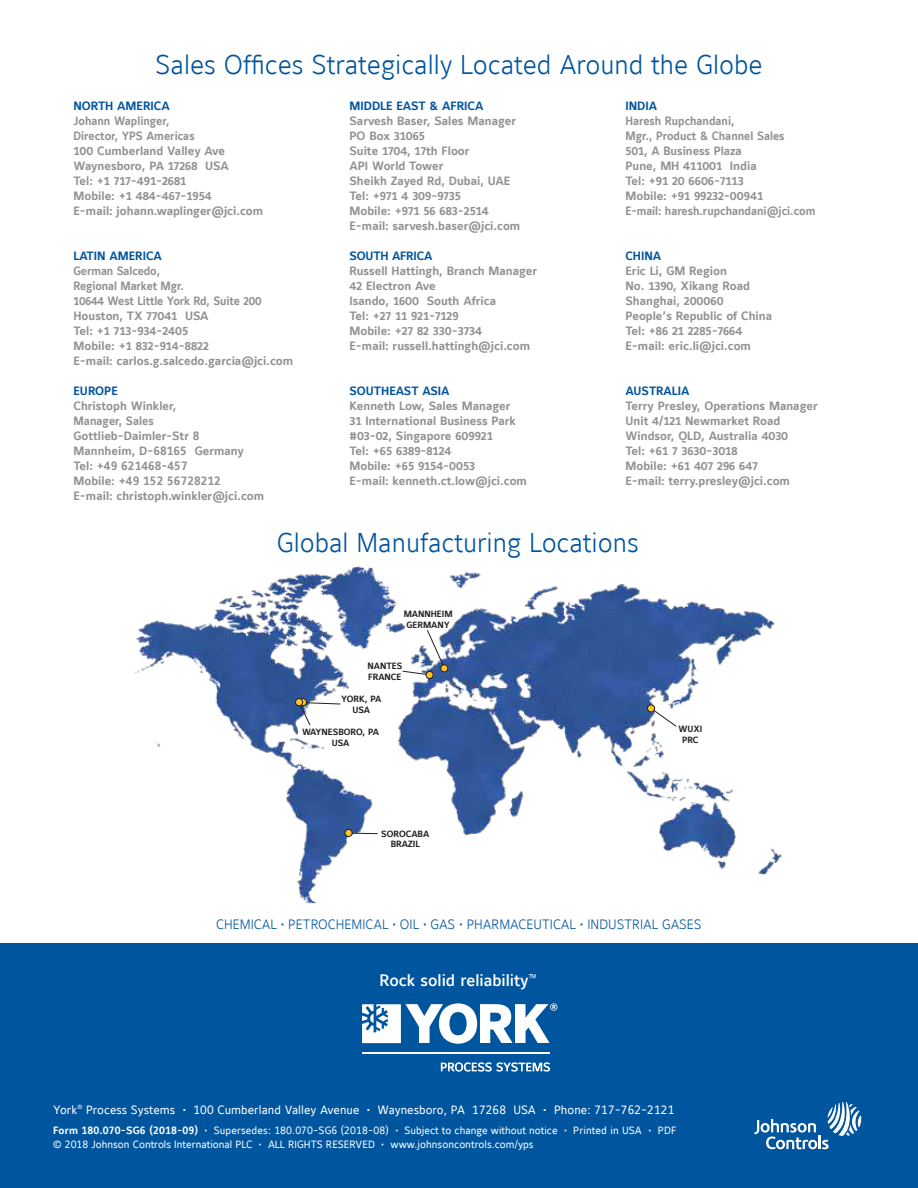
<style>
.page{position:relative;width:918px;height:1188px;background:#fff}
.page>*{position:absolute;margin:0;border:0;box-sizing:border-box;transform-origin:0 0}
.t1{font:27px "Maurea Light Lf";color:#00549e}
.t2{font:16.5px "Maurea Medium Lf";color:#fff}
.t3{font:13.5px "Maurea Light Lf";color:#00559f}
.t4{font:12px/15px "Maurea Bold Lf";color:#919195}
.t5{font:12px/15px "Maurea Bold Lf";color:#919195;scale:.94 1}
.t6{font:12px/15px "Maurea Bold Tf";color:#919195}
.t7{font:12px "Maurea Bold Lf";color:#00549e}
.t8{font:12px "Maurea Regular Tf";letter-spacing:.005em;color:#fff}
.t9{font:10.5px/13.5px "Maurea Regular Tf";color:#fff}
.t10{font:9px/10.8px "Maurea Bold Lf";color:#231f20;text-align:center}
.s1{font-family:"Maurea Bold Tf"}
</style>
<div class="page">
<div style="left:0;top:944px;width:918px;height:244px;background:#00559f"></div>
<svg style="left:754px;top:1102px;width:107px;height:47px"></svg>
<img style="left:134px;top:566px;width:648px;height:338px">
<div style="left:299px;top:699px;width:8px;height:7px;background:#ffc425;border-radius:50%"></div>
<div style="left:299px;top:698px;width:8px;height:8px;border:1px solid #231f20;border-radius:50%"></div>
<svg style="left:298px;top:701px;width:43px;height:25px"></svg>
<div style="left:296px;top:699px;width:7px;height:7px;background:#ffc425;border-radius:50%"></div>
<div style="left:295px;top:698px;width:8px;height:8px;border:1px solid #231f20;border-radius:50%"></div>
<svg style="left:352px;top:832px;width:26px;height:2px"></svg>
<div style="left:345px;top:829px;width:7px;height:8px;background:#ffc425;border-radius:50%"></div>
<div style="left:345px;top:829px;width:7px;height:8px;border:1px solid #231f20;border-radius:50%"></div>
<svg style="left:402px;top:629px;width:44px;height:47px"></svg>
<div style="left:426px;top:671px;width:7px;height:8px;background:#ffc425;border-radius:50%"></div>
<div style="left:426px;top:671px;width:8px;height:8px;border:1px solid #231f20;border-radius:50%"></div>
<div style="left:441px;top:665px;width:7px;height:7px;background:#ffc425;border-radius:50%"></div>
<div style="left:440px;top:664px;width:8px;height:8px;border:1px solid #231f20;border-radius:50%"></div>
<svg style="left:650px;top:707px;width:27px;height:20px"></svg>
<div style="left:648px;top:705px;width:7px;height:7px;background:#ffc425;border-radius:50%"></div>
<div style="left:647px;top:705px;width:8px;height:7px;border:1px solid #231f20;border-radius:50%"></div>
<svg style="left:441px;top:1062px;width:109px;height:10px"></svg>
<svg style="left:362px;top:1003px;width:195px;height:41px"></svg>
<hr style="left:362px;top:1052px;width:188px;height:1px;background:#fff">
<h1 class="t1" style="left:155px;top:50px;width:609px">Sales Offices Strategically Located Around the Globe</h1>
<p class="t7" style="left:74px;top:101px;width:98px">NORTH AMERICA</p>
<p class="t5" style="left:74px;top:114px;width:203px">Johann Waplinger,<br>Director, YPS Americas<br>100 Cumberland Valley Ave<br>Waynesboro, PA 17268 USA<br>Tel: +1 717-491-2681<br>Mobile: +1 484-467-1954<br>E-mail: johann.waplinger@jci.com</p>
<p class="t7" style="left:74px;top:251px;width:90px">LATIN AMERICA</p>
<p class="t5" style="left:74px;top:264px;width:235px">German Salcedo,<br>Regional Market Mgr.<br>10644 West Little York Rd, Suite 200<br>Houston, TX 77041 USA<br>Tel: +1 713-934-2405<br>Mobile: +1 832-914-8822<br>E-mail: carlos.g.salcedo.garcia@jci.com</p>
<p class="t7" style="left:74px;top:386px;width:46px">EUROPE</p>
<p class="t6" style="left:74px;top:399px;width:192px">Christoph Winkler,<br>Manager, Sales<br>Gottlieb-Daimler-Str 8<br>Mannheim, D-68165 Germany<br>Tel: +49 621468-457<br>Mobile: +49 152 56728212<br>E-mail: christoph.winkler@jci.com</p>
<p class="t7" style="left:350px;top:101px;width:135px">MIDDLE EAST &amp; AFRICA</p>
<p class="t4" style="left:350px;top:114px;width:172px">Sarvesh Baser, Sales Manager<br>PO Box 31065<br>Suite 1704, 17th Floor<br>API World Tower<br>Sheikh Zayed Rd, Dubai, UAE<br>Tel: +971 4 309-9735<br>Mobile: +971 56 683-2514<br>E-mail: sarvesh.baser@jci.com</p>
<p class="t7" style="left:350px;top:251px;width:84px">SOUTH AFRICA</p>
<p class="t4" style="left:350px;top:264px;width:189px">Russell Hattingh, Branch Manager<br>42 Electron Ave<br>Isando, 1600 South Africa<br>Tel: +27 11 921-7129<br>Mobile: +27 82 330-3734<br>E-mail: russell.hattingh@jci.com</p>
<p class="t7" style="left:350px;top:386px;width:102px">SOUTHEAST ASIA</p>
<p class="t4" style="left:350px;top:399px;width:179px">Kenneth Low, Sales Manager<br>31 International Business Park #03-02, Singapore 609921<br>Tel: +65 6389-8124<br>Mobile: +65 9154-0053<br>E-mail: kenneth.ct.low@jci.com</p>
<p class="t7" style="left:626px;top:101px;width:33px">INDIA</p>
<p class="t5" style="left:625px;top:114px;width:204px">Haresh Rupchandani,<br>Mgr., Product &amp; Channel Sales<br>501, A Business Plaza<br>Pune, MH 411001 India<br>Tel: +91 20 6606-7113<br>Mobile: +91 99232-00941<br>E-mail: haresh.rupchandani@jci.com</p>
<p class="t7" style="left:626px;top:251px;width:37px">CHINA</p>
<p class="t4" style="left:626px;top:264px;width:148px">Eric Li, GM Region<br>No. 1390, Xikang Road<br>Shanghai, 200060<br>People’s Republic of China<br>Tel: +86 21 2285-7664<br>E-mail: eric.li@jci.com</p>
<p class="t7" style="left:626px;top:386px;width:65px">AUSTRALIA</p>
<p class="t4" style="left:626px;top:399px;width:194px">Terry Presley, Operations Manager<br>Unit 4/121 Newmarket Road<br>Windsor, QLD, Australia 4030<br>Tel: +61 7 3630-3018<br>Mobile: +61 407 296 647<br>E-mail: terry.presley@jci.com</p>
<h1 class="t1" style="left:277px;top:528px;width:364px">Global Manufacturing Locations</h1>
<p class="t10" style="left:404px;top:609px;width:50px">MANNHEIM<br>GERMANY</p>
<p class="t10" style="left:367px;top:661px;width:36px;text-align:left">NANTES<br>FRANCE</p>
<p class="t10" style="left:341px;top:694px;width:42px">YORK, PA<br>USA</p>
<p class="t10" style="left:302px;top:727px;width:79px">WAYNESBORO, PA<br>USA</p>
<p class="t10" style="left:381px;top:829px;width:50px">SOROCABA<br>BRAZIL</p>
<p class="t10" style="left:678px;top:724px;width:25px">WUXI<br>PRC</p>
<p class="t3" style="left:216px;top:917px;width:487px">CHEMICAL • PETROCHEMICAL • OIL • GAS • PHARMACEUTICAL • INDUSTRIAL GASES</p>
<h2 class="t2" style="left:380px;top:972px;width:158px">Rock solid reliability<sup>™</sup></h2>
<p class="t8" style="left:53px;top:1104px;width:623px">York<sup>®</sup> Process Systems • 100 Cumberland Valley Avenue • Waynesboro, PA 17268 USA • Phone: 717-762-2121</p>
<p class="t9" style="left:53px;top:1125px;width:625px"><span class="s1">Form 180.070-SG6 (2018-09)</span> • Supersedes: 180.070-SG6 (2018-08) • Subject to change without notice • Printed in USA • PDF © 2018 Johnson Controls International PLC • ALL RIGHTS RESERVED • www.johnsoncontrols.com/yps</p>
</div>
